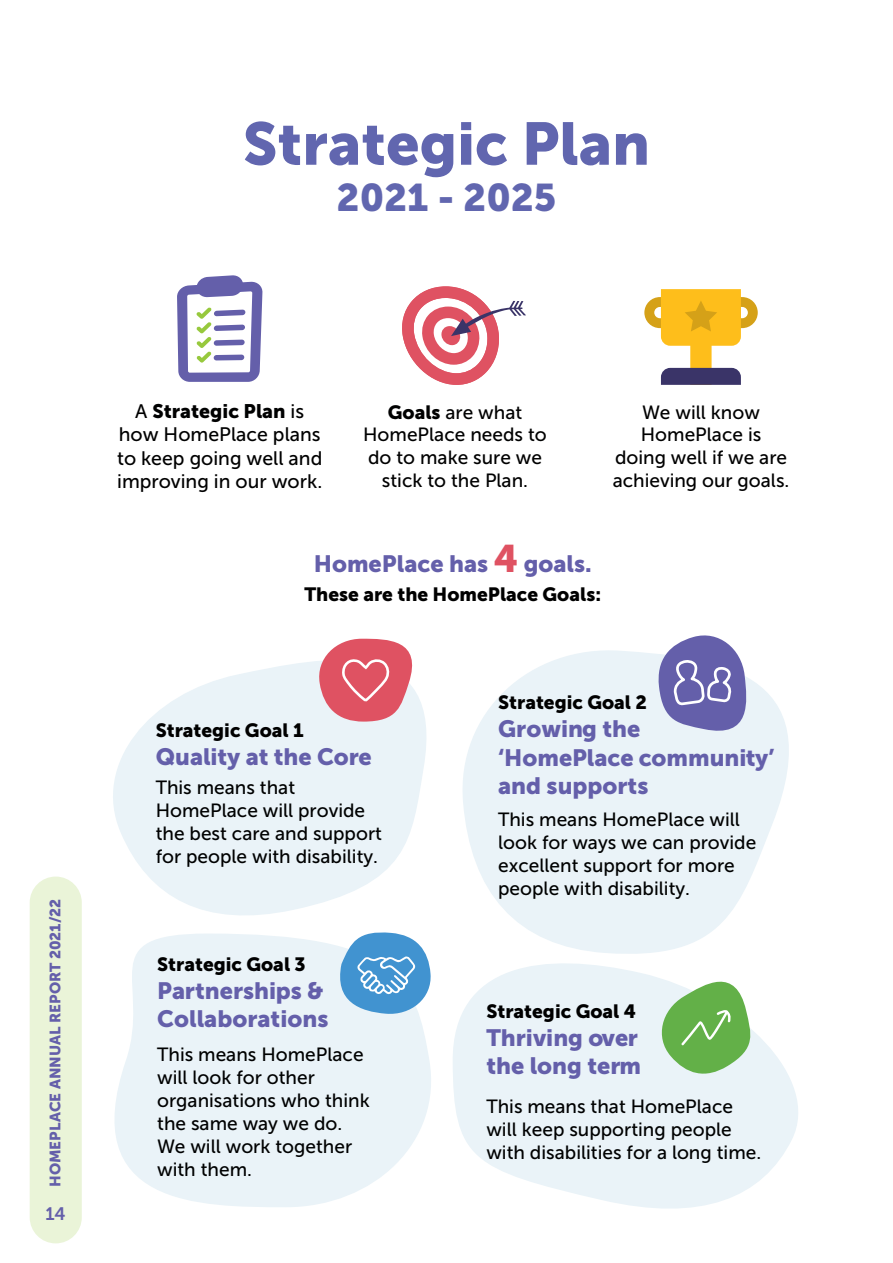
<style>
.page{position:relative;width:893px;height:1263px;background:#fff}
.page>*{position:absolute;margin:0;border:0;box-sizing:border-box;transform-origin:0 0}
.t1{font:59.7px "Museo Sans 900";color:#6166af}
.t2{font:38.4px "Museo Sans 900";color:#6166af}
.t3{font:23.55px/28.2px "Museo Sans 900";color:#645faa}
.t4{font:19.5px/23.4px "Museo Sans 500";color:#000101;text-align:justify}
.t5{font:19.5px "Museo Sans 900";color:#000101}
.t6{font:19.05px/23px "Museo Sans 500";color:#000101}
.t7{font:19.05px "Museo Sans 900";color:#000}
.t8{font:18px "Museo Sans 700";color:#645faa}
.t9{font:15px "Museo Sans 900";color:#645faa}
.s1{font-family:"Museo Sans 500"}
.s2{font-family:"Museo Sans 900"}
.s3{font-size:38.25px;color:#df5262}
</style>
<div class="page">
<div style="left:30px;top:876px;width:52px;height:367px;background:#eaf4d8;border-radius:26px"></div>
<svg style="left:113px;top:638px;width:314px;height:277px;fill:#eaf3f8"></svg>
<svg style="left:463px;top:650px;width:326px;height:300px;fill:#eaf3f8"></svg>
<svg style="left:453px;top:950px;width:345px;height:259px;fill:#eaf3f8"></svg>
<svg style="left:114px;top:934px;width:317px;height:273px;background:#ecf4f8"></svg>
<svg style="left:316px;top:639px;width:107px;height:83px"></svg>
<svg style="left:656px;top:635px;width:95px;height:104px"></svg>
<svg style="left:334px;top:932px;width:97px;height:84px"></svg>
<svg style="left:655px;top:965px;width:102px;height:114px"></svg>
<svg style="left:644px;top:289px;width:114px;height:96px"></svg>
<svg style="left:402px;top:286px;width:124px;height:99px"></svg>
<svg style="left:177px;top:275px;width:86px;height:107px"></svg>
<h1 class="t1" style="left:243px;top:110px;width:409px">Strategic Plan</h1>
<h2 class="t2" style="left:337px;top:175px;width:221px">2021 - 2025</h2>
<p class="t9" style="left:47px;top:1187px;width:290px;rotate:-90deg">HOMEPLACE ANNUAL REPORT 2021/22</p>
<p class="t8" style="left:46px;top:1204px;width:22px">14</p>
<p class="t5" style="left:135px;top:400px;width:170px"><span class="s1">A</span> Strategic Plan <span class="s1">is</span></p>
<p class="t4" style="left:117px;top:423px;width:207px">how HomePlace plans to keep going well and improving in our work.</p>
<p class="t6" style="left:363px;top:401px;width:185px;text-align:center"><span class="s2">Goals</span> are what<br>HomePlace needs to do to make sure we stick to the Plan.</p>
<p class="t6" style="left:613px;top:401px;width:178px;text-align:center">We will know<br>HomePlace is<br>doing well if we are achieving our goals.</p>
<p class="t3" style="left:314px;top:549px;width:280px">HomePlace has <span class="s3">4</span> goals.</p>
<p class="t7" style="left:305px;top:583px;width:298px">These are the HomePlace Goals:</p>
<p class="t7" style="left:156px;top:719px;width:149px">Strategic Goal 1</p>
<p class="t3" style="left:156px;top:743px;width:218px">Quality at the Core</p>
<p class="t6" style="left:156px;top:776px;width:228px">This means that<br>HomePlace will provide the best care and support for people with disability.</p>
<p class="t7" style="left:157px;top:953px;width:150px">Strategic Goal 3</p>
<p class="t3" style="left:157px;top:976px;width:173px">Partnerships &amp;<br>Collaborations</p>
<p class="t6" style="left:157px;top:1043px;width:214px">This means HomePlace will look for other organisations who think the same way we do.<br>We will work together with them.</p>
<p class="t7" style="left:498px;top:692px;width:150px">Strategic Goal 2</p>
<p class="t3" style="left:498px;top:715px;width:278px">Growing the ‘HomePlace community’ and supports</p>
<p class="t6" style="left:498px;top:808px;width:260px">This means HomePlace will look for ways we can provide excellent support for more people with disability.</p>
<p class="t7" style="left:486px;top:1000px;width:151px">Strategic Goal 4</p>
<p class="t3" style="left:486px;top:1024px;width:156px">Thriving over the long term</p>
<p class="t6" style="left:486px;top:1095px;width:276px">This means that HomePlace will keep supporting people with disabilities for a long time.</p>
</div>
